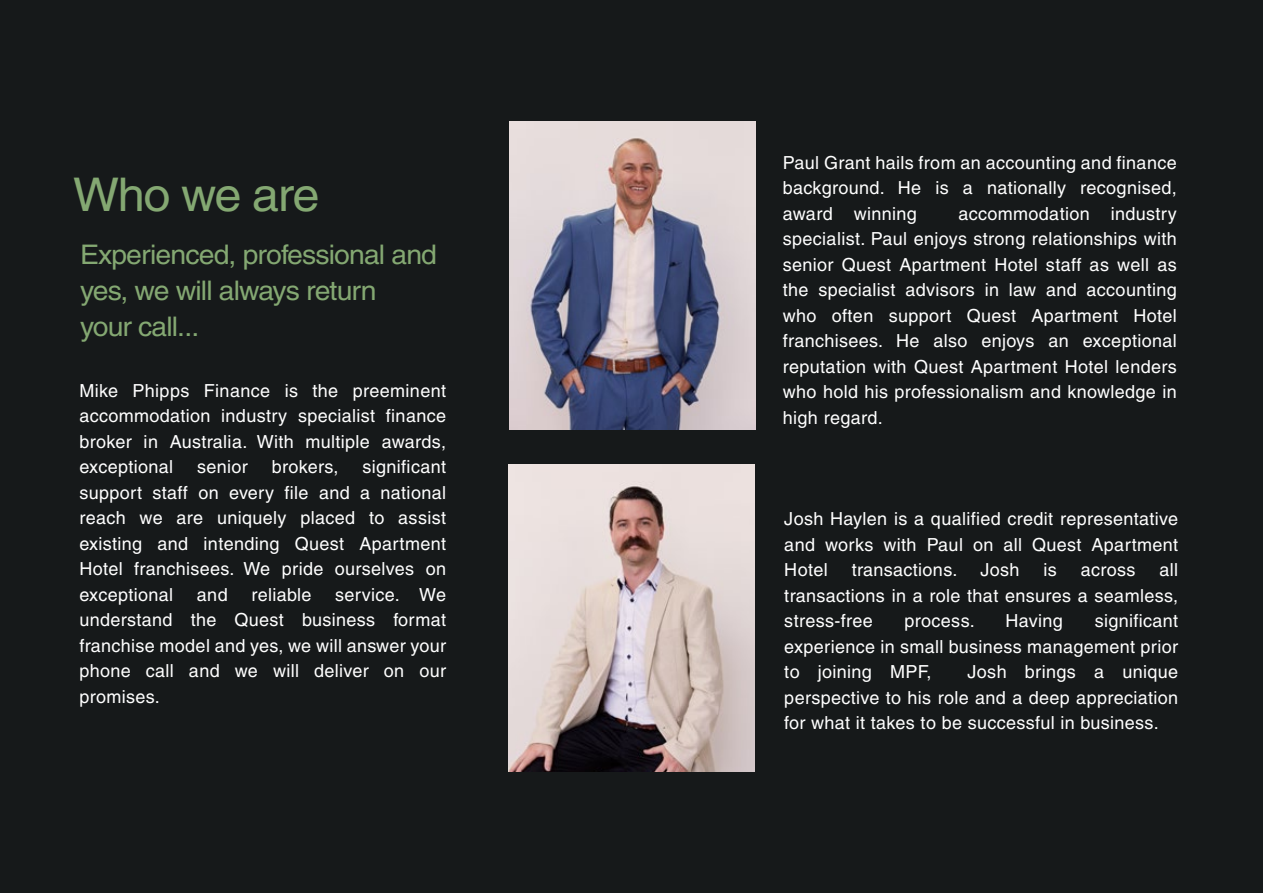
<style>
.page{position:relative;width:1263px;height:893px;background:#16191a}
.page>*{position:absolute;margin:0;border:0;box-sizing:border-box;transform-origin:0 0}
.t1{font:46.5px "Helvetica";letter-spacing:-.03em;color:#84a872;scale:1.05 1}
.t2{font:27px/36px "Helvetica";letter-spacing:-.03em;color:#84a872;scale:1.05 1}
.t3{font:18px/25.5px "Helvetica";letter-spacing:.02em;color:#fff;text-align:justify}
</style>
<div class="page">
<img style="left:509px;top:121px;width:246px;height:308px">
<img style="left:509px;top:465px;width:245px;height:306px">
<h1 class="t1" style="left:73px;top:168px;width:236px">Who we are</h1>
<h2 class="t2" style="left:80px;top:236px;width:341px">Experienced, professional and yes, we will always return<br>your call...</h2>
<p class="t3" style="left:79px;top:378px;width:368px">Mike Phipps Finance is the preeminent accommodation industry specialist finance broker in Australia. With multiple awards, exceptional</p>
<p class="t3" style="left:79px;top:454px;width:368px;text-indent:283px">significant support staff on every file and a national reach we are uniquely placed to assist existing and intending Quest Apartment Hotel franchisees. We pride ourselves on exceptional</p>
<p class="t3" style="left:197px;top:454px;width:52px">senior</p>
<p class="t3" style="left:272px;top:454px;width:68px">brokers,</p>
<p class="t3" style="left:79px;top:582px;width:368px;text-indent:256px">service. We understand the Quest business format franchise model and yes, we will answer your phone call and we will deliver on our promises.</p>
<p class="t3" style="left:197px;top:582px;width:32px">and</p>
<p class="t3" style="left:251px;top:582px;width:62px">reliable</p>
<p class="t3" style="left:783px;top:150px;width:395px">Paul Grant hails from an accounting and finance background. He is a nationally recognised, award winning</p>
<p class="t3" style="left:783px;top:201px;width:395px;text-indent:176px">accommodation industry specialist. Paul enjoys strong relationships with senior Quest Apartment Hotel staff as well as the specialist advisors in law and accounting who often support Quest Apartment Hotel franchisees. He also enjoys an exceptional reputation with Quest Apartment Hotel lenders who hold his professionalism and knowledge in high regard.</p>
<p class="t3" style="left:784px;top:506px;width:395px">Josh Haylen is a qualified credit representative and works with Paul on all Quest Apartment Hotel</p>
<p class="t3" style="left:784px;top:557px;width:395px;text-indent:375px">all transactions in a role that ensures a seamless, stress-free</p>
<p class="t3" style="left:852px;top:557px;width:107px">transactions.</p>
<p class="t3" style="left:980px;top:557px;width:41px">Josh</p>
<p class="t3" style="left:1043px;top:557px;width:15px">is</p>
<p class="t3" style="left:1081px;top:557px;width:56px">across</p>
<p class="t3" style="left:784px;top:608px;width:395px;text-indent:310px">significant experience in small business management prior to joining MPF,</p>
<p class="t3" style="left:904px;top:608px;width:72px">process.</p>
<p class="t3" style="left:1005px;top:608px;width:59px">Having</p>
<p class="t3" style="left:784px;top:659px;width:395px;text-indent:183px">Josh brings a unique perspective to his role and a deep appreciation for what it takes to be successful in business.</p>
</div>
